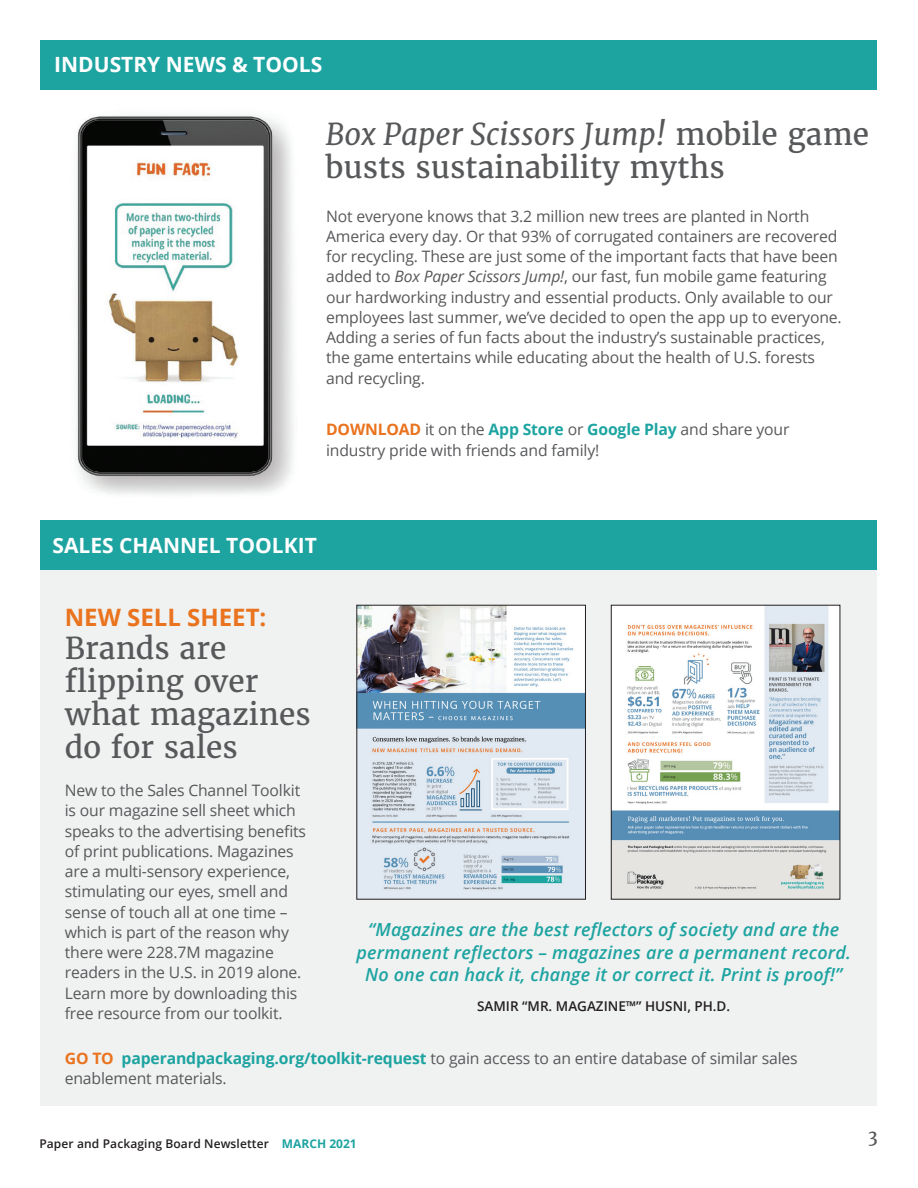
<style>
.page{position:relative;width:918px;height:1188px;background:#fff}
.page>*{position:absolute;margin:0;border:0;box-sizing:border-box;transform-origin:0 0}
.t1{font:30px/33px "Merriweather";color:#57585a}
.t2{font:700 24px "Open Sans";color:#e9731e}
.t3{font:700 21px "Open Sans";color:#fff}
.t4{font:italic 600 18px/22.5px "Open Sans";letter-spacing:.01em;color:#1da4a1;text-align:center}
.t5{font:18px "Merriweather";color:#57585a}
.t6{font:15.75px/20.2px "Open Sans";letter-spacing:-.01em;color:#57585a}
.t7{font:600 13.5px "Open Sans";color:#231f20}
.t8{font:600 12px "Open Sans";letter-spacing:.01em;color:#231f20}
.s1{font-style:italic}
.s2{font-weight:700;color:#e9731e}
.s3{font-weight:700;color:#1da4a1}
</style>
<div class="page">
<div style="left:41px;top:40px;width:836px;height:50px;background:#1da4a1"></div>
<div style="left:40px;top:564px;width:838px;height:541px;background:#f0f1f1"></div>
<div style="left:40px;top:520px;width:838px;height:49px;background:#1da4a1"></div>
<img style="left:76px;top:115px;width:218px;height:380px">
<img style="left:358px;top:607px;width:226px;height:291px">
<div style="left:356px;top:605px;width:230px;height:295px;border:1px solid #231f20"></div>
<img style="left:613px;top:607px;width:225px;height:291px">
<div style="left:611px;top:605px;width:229px;height:295px;border:1px solid #231f20"></div>
<h3 class="t3" style="left:54px;top:49px;width:270px">INDUSTRY NEWS &amp; TOOLS</h3>
<h1 class="t1" style="left:326px;top:118px;width:545px"><span class="s1">Box Paper Scissors Jump!</span> mobile game busts sustainability myths</h1>
<p class="t6" style="left:326px;top:205px;width:517px">Not everyone knows that 3.2 million new trees are planted in North America every day. Or that 93% of corrugated containers are recovered for recycling. These are just some of the important facts that have been added to <span class="s1">Box Paper Scissors Jump!</span>, our fast, fun mobile game featuring our hardworking industry and essential products. Only available to our employees last summer, we’ve decided to open the app up to everyone.<br>Adding a series of fun facts about the industry’s sustainable practices, the game entertains while educating about the health of U.S. forests and recycling.</p>
<p class="t6" style="left:326px;top:419px;width:465px"><span class="s2">DOWNLOAD</span> it on the <span class="s3">App Store</span> or <span class="s3">Google Play</span> and share your industry pride with friends and family!</p>
<h3 class="t3" style="left:52px;top:531px;width:266px">SALES CHANNEL TOOLKIT</h3>
<h2 class="t2" style="left:65px;top:600px;width:203px">NEW SELL SHEET:</h2>
<h1 class="t1" style="left:65px;top:631px;width:247px">Brands are flipping over what magazines do for sales</h1>
<p class="t6" style="left:65px;top:780px;width:243px">New to the Sales Channel Toolkit is our magazine sell sheet which speaks to the advertising benefits of print publications. Magazines are a multi-sensory experience, stimulating our eyes, smell and sense of touch all at one time – which is part of the reason why there were 228.7M magazine readers in the U.S. in 2019 alone.<br>Learn more by downloading this free resource from our toolkit.</p>
<p class="t4" style="left:356px;top:918px;width:496px">“Magazines are the best reflectors of society and are the permanent reflectors – magazines are a permanent record.<br>No one can hack it, change it or correct it. Print is proof!”</p>
<p class="t7" style="left:477px;top:997px;width:255px">SAMIR “MR. MAGAZINE™” HUSNI, PH.D.</p>
<p class="t6" style="left:65px;top:1048px;width:735px"><span class="s2">GO TO</span> <span class="s3">paperandpackaging.org/toolkit-request</span> to gain access to an entire database of similar sales enablement materials.</p>
<p class="t8" style="left:39px;top:1135px;width:319px">Paper and Packaging Board Newsletter <span class="s3">MARCH 2021</span></p>
<p class="t5" style="left:868px;top:1125px;width:12px">3</p>
</div>
